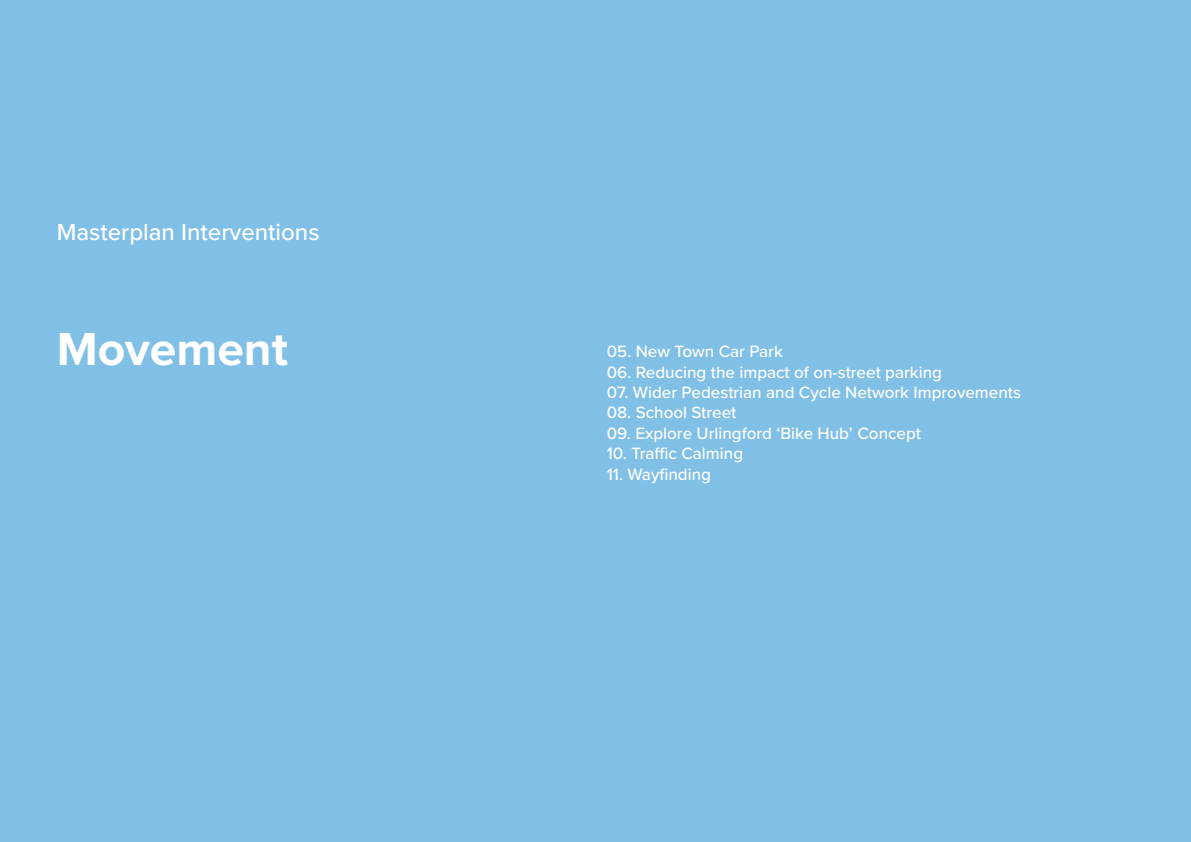
<style>
.page{position:relative;width:1191px;height:842px;background:#fff}
.page>*{position:absolute;margin:0;border:0;box-sizing:border-box;transform-origin:0 0}
.t1{font:700 48px "Proxima Nova";color:#fff}
.t2{font:500 24px "Proxima Nova";color:#fff}
.t3{font:500 17px "Proxima Nova";color:#fff}
</style>
<div class="page">
<div style="left:0;top:0;width:1190px;height:842px;background:#81c0e6"></div>
<p class="t2" style="left:57px;top:214px;width:264px">Masterplan Interventions</p>
<p class="t1" style="left:57px;top:314px;width:233px">Movement</p>
<p class="t3" style="left:607px;top:339px;width:177px">05. New Town Car Park</p>
<p class="t3" style="left:607px;top:359px;width:337px">06. Reducing the impact of on-street parking</p>
<p class="t3" style="left:607px;top:380px;width:416px">07. Wider Pedestrian and Cycle Network Improvements</p>
<p class="t3" style="left:607px;top:400px;width:131px">08. School Street</p>
<p class="t3" style="left:607px;top:420px;width:316px">09. Explore Urlingford ‘Bike Hub’ Concept</p>
<p class="t3" style="left:607px;top:441px;width:138px">10. Traffic Calming</p>
<p class="t3" style="left:607px;top:461px;width:106px">11. Wayfinding</p>
</div>
